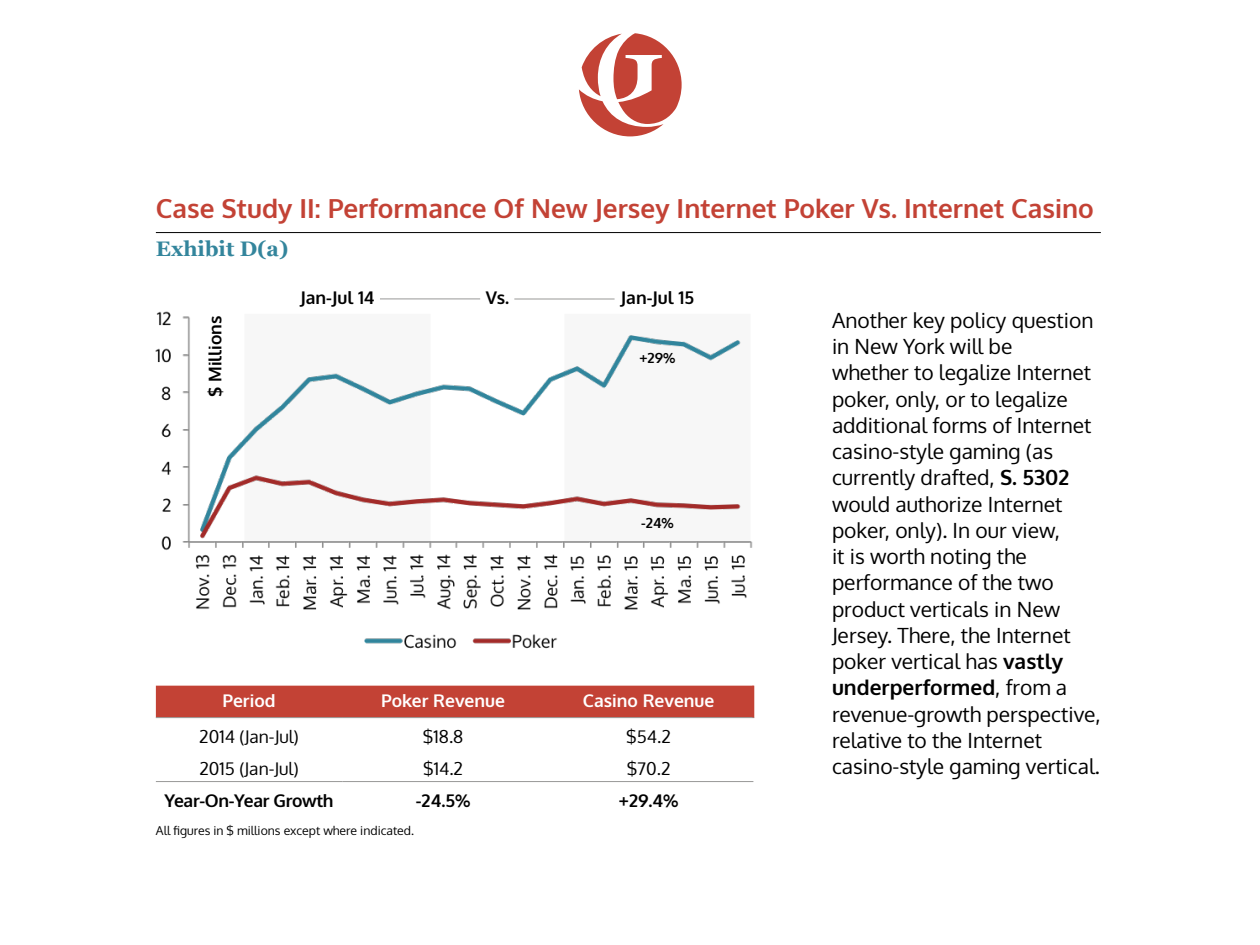
<style>
.page{position:relative;width:1260px;height:945px;background:#fff}
.page>*{position:absolute;margin:0;border:0;box-sizing:border-box;transform-origin:0 0}
.t1{font:700 26.25px "Oxygen";color:#c34235}
.t2{font:21px/26.2px "Oxygen";color:#000}
.t3{font:700 21px "Georgia";color:#33859c}
.t4{font:17.5px "Oxygen";color:#000}
.t5{font:700 17.5px "Oxygen";color:#000}
.t6{font:700 17.5px "Oxygen";color:#fff}
.t7{font:700 17.5px "Oxygen";letter-spacing:-.02em;color:#000}
.t8{font:700 14px "Oxygen";color:#000}
.t9{font:12.25px "Oxygen";color:#000}
.s1{font-weight:700}
</style>
<div class="page">
<hr style="left:156px;top:232px;width:945px;height:1px;background:#000">
<svg style="left:579px;top:33px;width:103px;height:103px"></svg>
<img style="left:155px;top:298px;width:598px;height:351px">
<div style="left:156px;top:686px;width:597px;height:31px;background:#c34235"></div>
<hr style="left:156px;top:717px;width:186px;height:1px;background:#989897">
<hr style="left:342px;top:717px;width:202px;height:1px;background:#989897">
<hr style="left:544px;top:717px;width:210px;height:1px;background:#989897">
<hr style="left:753px;top:686px;width:1px;height:32px;background:#c34235">
<hr style="left:156px;top:781px;width:186px;height:1px;background:#989897">
<hr style="left:342px;top:781px;width:202px;height:1px;background:#989897">
<hr style="left:544px;top:781px;width:209px;height:1px;background:#989897">
<hr style="left:380px;top:299px;width:100px;height:1px;background:#989897">
<hr style="left:514px;top:299px;width:101px;height:1px;background:#989897">
<p class="t1" style="left:156px;top:192px;width:939px">Case Study II: Performance Of New Jersey Internet Poker Vs. Internet Casino</p>
<p class="t3" style="left:156px;top:233px;width:134px">Exhibit D(a)</p>
<p class="t5" style="left:204px;top:397px;width:83px;rotate:-90deg">$ Millions</p>
<p class="t5" style="left:300px;top:287px;width:76px">Jan-Jul 14</p>
<p class="t5" style="left:621px;top:287px;width:75px">Jan-Jul 15</p>
<p class="t5" style="left:486px;top:286px;width:25px">Vs.</p>
<p class="t8" style="left:640px;top:349px;width:37px">+29%</p>
<p class="t8" style="left:641px;top:514px;width:34px">-24%</p>
<p class="t6" style="left:223px;top:690px;width:55px">Period</p>
<p class="t6" style="left:381px;top:690px;width:125px">Poker Revenue</p>
<p class="t6" style="left:583px;top:690px;width:133px">Casino Revenue</p>
<p class="t4" style="left:199px;top:724px;width:101px">2014 (Jan-Jul)</p>
<p class="t4" style="left:423px;top:724px;width:42px">$18.8</p>
<p class="t4" style="left:626px;top:724px;width:46px">$54.2</p>
<p class="t4" style="left:199px;top:756px;width:101px">2015 (Jan-Jul)</p>
<p class="t4" style="left:423px;top:756px;width:42px">$14.2</p>
<p class="t4" style="left:627px;top:756px;width:45px">$70.2</p>
<p class="t7" style="left:165px;top:789px;width:171px">Year-On-Year Growth</p>
<p class="t5" style="left:416px;top:789px;width:56px">-24.5%</p>
<p class="t5" style="left:619px;top:789px;width:61px">+29.4%</p>
<p class="t9" style="left:156px;top:822px;width:260px">All figures in $ millions except where indicated.</p>
<p class="t2" style="left:832px;top:307px;width:270px">Another key policy question in New York will be<br>whether to legalize Internet poker, only, or to legalize additional forms of Internet casino-style gaming (as currently drafted, <span class="s1">S. 5302 </span>would authorize Internet poker, only). In our view,<br>it is worth noting the performance of the two product verticals in New<br>Jersey. There, the Internet poker vertical has <span class="s1">vastly underperformed</span>, from a revenue-growth perspective, relative to the Internet casino-style gaming vertical.</p>
</div>
